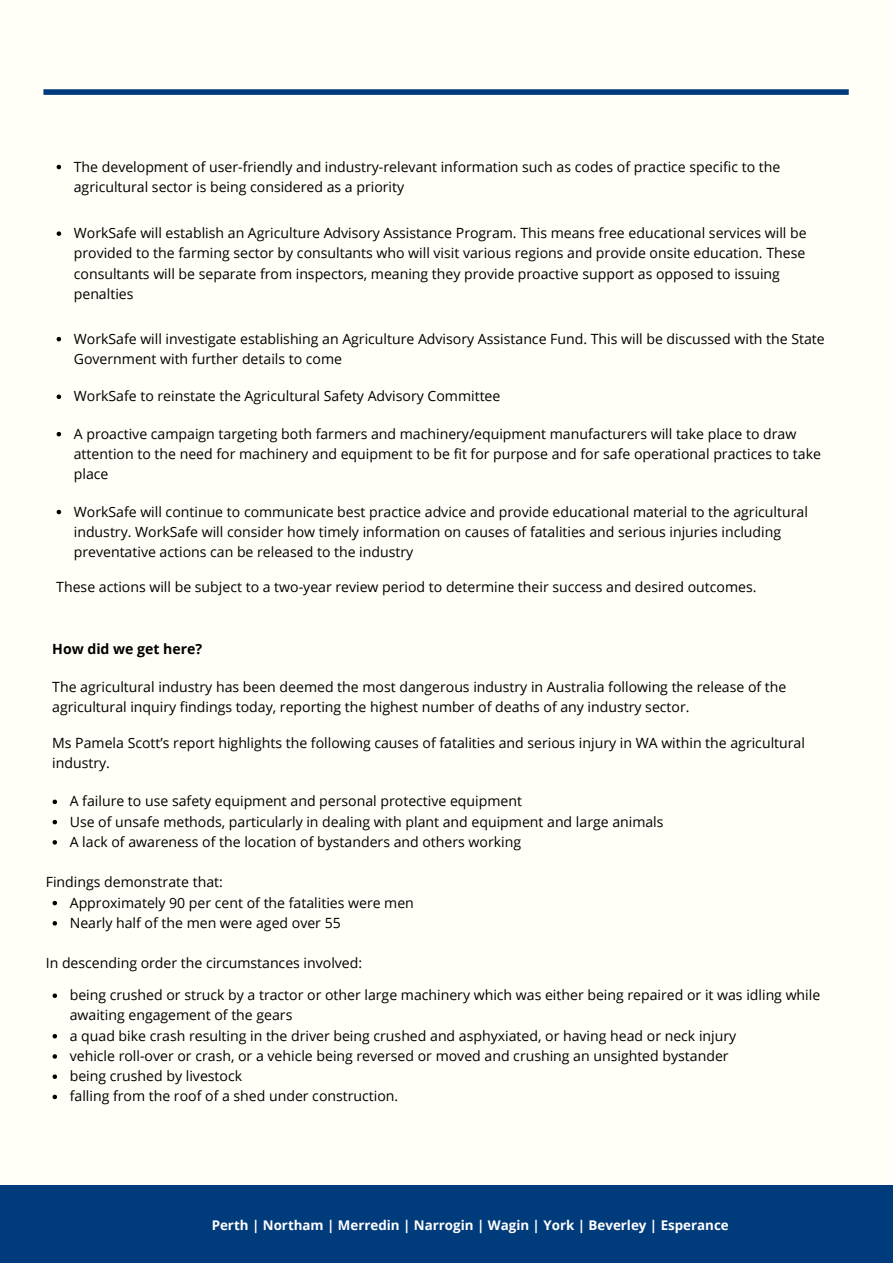
<style>
.page{position:relative;width:893px;height:1264px;background:#fff}
.page>*{position:absolute;margin:0;border:0;box-sizing:border-box;transform-origin:0 0}
.t1{font:14.1px/20.2px "Open Sans";color:#000}
.t2{font:700 14.1px "Open Sans";color:#000}
.t3{font:700 13.35px "Open Sans";color:#fff}
</style>
<div class="page">
<div style="left:0;top:0;width:892px;height:1262px;background:#fffef7"></div>
<div style="left:43px;top:89px;width:805px;height:6px;background:#003b7b"></div>
<div style="left:0;top:1185px;width:892px;height:77px;background:#003b7b"></div>
<svg style="left:57px;top:165px;width:4px;height:4px"></svg>
<svg style="left:57px;top:231px;width:4px;height:5px"></svg>
<svg style="left:57px;top:337px;width:4px;height:4px"></svg>
<svg style="left:57px;top:432px;width:4px;height:4px"></svg>
<svg style="left:57px;top:510px;width:4px;height:4px"></svg>
<svg style="left:57px;top:394px;width:4px;height:5px"></svg>
<svg style="left:53px;top:799px;width:4px;height:5px"></svg>
<svg style="left:53px;top:819px;width:4px;height:5px"></svg>
<svg style="left:53px;top:840px;width:4px;height:4px"></svg>
<svg style="left:53px;top:900px;width:4px;height:5px"></svg>
<svg style="left:53px;top:921px;width:4px;height:4px"></svg>
<svg style="left:53px;top:993px;width:4px;height:4px"></svg>
<svg style="left:53px;top:1034px;width:4px;height:4px"></svg>
<svg style="left:53px;top:1054px;width:4px;height:4px"></svg>
<svg style="left:53px;top:1074px;width:4px;height:4px"></svg>
<svg style="left:53px;top:1094px;width:4px;height:5px"></svg>
<p class="t1" style="left:74px;top:156px;width:708px">The development of user-friendly and industry-relevant information such as codes of practice specific to the agricultural sector is being considered as a priority</p>
<p class="t1" style="left:74px;top:222px;width:734px">WorkSafe will establish an Agriculture Advisory Assistance Program. This means free educational services will be provided to the farming sector by consultants who will visit various regions and provide onsite education. These consultants will be separate from inspectors, meaning they provide proactive support as opposed to issuing penalties</p>
<p class="t1" style="left:74px;top:328px;width:752px">WorkSafe will investigate establishing an Agriculture Advisory Assistance Fund. This will be discussed with the State<br>Government with further details to come</p>
<p class="t1" style="left:74px;top:385px;width:428px">WorkSafe to reinstate the Agricultural Safety Advisory Committee</p>
<p class="t1" style="left:74px;top:423px;width:748px">A proactive campaign targeting both farmers and machinery/equipment manufacturers will take place to draw attention to the need for machinery and equipment to be fit for purpose and for safe operational practices to take place</p>
<p class="t1" style="left:74px;top:501px;width:735px">WorkSafe will continue to communicate best practice advice and provide educational material to the agricultural industry. WorkSafe will consider how timely information on causes of fatalities and serious injuries including preventative actions can be released to the industry</p>
<p class="t1" style="left:56px;top:576px;width:701px">These actions will be subject to a two-year review period to determine their success and desired outcomes.</p>
<p class="t2" style="left:52px;top:638px;width:151px">How did we get here?</p>
<p class="t1" style="left:52px;top:676px;width:735px">The agricultural industry has been deemed the most dangerous industry in Australia following the release of the agricultural inquiry findings today, reporting the highest number of deaths of any industry sector.</p>
<p class="t1" style="left:52px;top:732px;width:754px">Ms Pamela Scott’s report highlights the following causes of fatalities and serious injury in WA within the agricultural industry.</p>
<p class="t1" style="left:70px;top:790px;width:453px">A failure to use safety equipment and personal protective equipment</p>
<p class="t1" style="left:70px;top:811px;width:595px">Use of unsafe methods, particularly in dealing with plant and equipment and large animals</p>
<p class="t1" style="left:70px;top:831px;width:453px">A lack of awareness of the location of bystanders and others working</p>
<p class="t1" style="left:46px;top:871px;width:178px">Findings demonstrate that:</p>
<p class="t1" style="left:70px;top:892px;width:345px">Approximately 90 per cent of the fatalities were men</p>
<p class="t1" style="left:70px;top:912px;width:272px">Nearly half of the men were aged over 55</p>
<p class="t1" style="left:46px;top:952px;width:318px">In descending order the circumstances involved:</p>
<p class="t1" style="left:70px;top:984px;width:752px">being crushed or struck by a tractor or other large machinery which was either being repaired or it was idling while awaiting engagement of the gears</p>
<p class="t1" style="left:70px;top:1025px;width:668px">a quad bike crash resulting in the driver being crushed and asphyxiated, or having head or neck injury</p>
<p class="t1" style="left:70px;top:1045px;width:660px">vehicle roll-over or crash, or a vehicle being reversed or moved and crushing an unsighted bystander</p>
<p class="t1" style="left:70px;top:1065px;width:174px">being crushed by livestock</p>
<p class="t1" style="left:70px;top:1085px;width:330px">falling from the roof of a shed under construction.</p>
<p class="t3" style="left:212px;top:1215px;width:518px">Perth | Northam | Merredin | Narrogin | Wagin | York | Beverley | Esperance</p>
</div>
